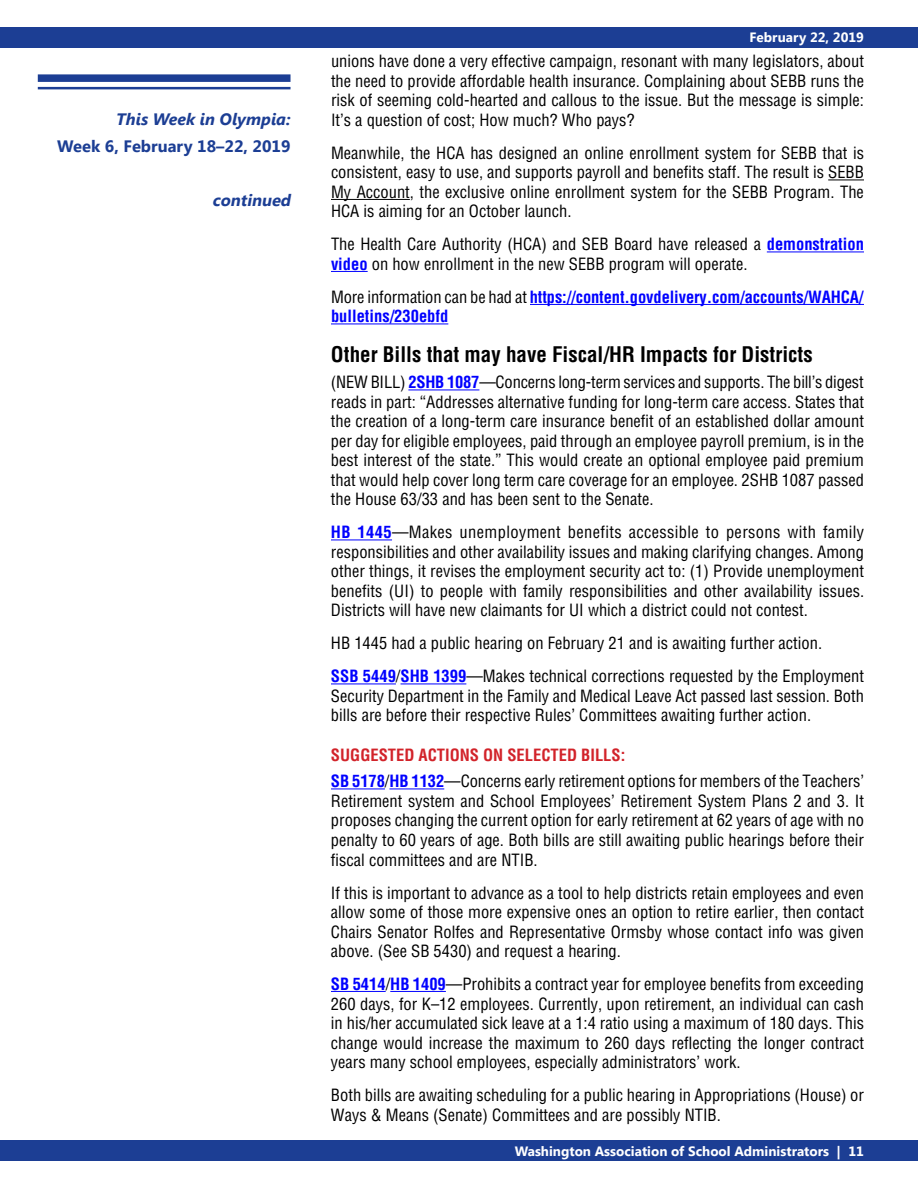
<style>
.page{position:relative;width:918px;height:1188px;background:#fff}
.page>*{position:absolute;margin:0;border:0;box-sizing:border-box;transform-origin:0 0}
.t1{font:700 condensed 21px "Helvetica";color:#000}
.t2{font:condensed 16.5px/19.5px "Helvetica";color:#000;text-align:justify}
.t3{font:700 condensed 16.5px/19.5px "Helvetica";letter-spacing:-.005em;color:#00f}
.t4{font:700 16.5px "Segoe UI";color:#1c3e94}
.t5{font:italic 700 16.5px "Segoe UI";color:#1c3e94}
.t6{font:italic 700 16.5px "Segoe UI";color:#1c3e94}
.t7{font:700 13.5px "Segoe UI";color:#fff}
.s1{font-weight:700;color:#00f}
.s2{font-weight:400;color:#000}
.s3{font-weight:700;color:#d2232a}
</style>
<div class="page">
<div style="left:0;top:1141px;width:918px;height:20px;background:#1c3e94"></div>
<div style="left:0;top:27px;width:918px;height:20px;background:#1c3e94"></div>
<hr style="left:828px;top:179px;width:36px;height:1px;background:#000">
<hr style="left:331px;top:199px;width:79px;height:1px;background:#000">
<hr style="left:767px;top:251px;width:97px;height:1px;background:#00f">
<hr style="left:331px;top:271px;width:37px;height:1px;background:#00f">
<hr style="left:530px;top:304px;width:334px;height:1px;background:#00f">
<hr style="left:331px;top:323px;width:117px;height:1px;background:#00f">
<hr style="left:408px;top:389px;width:71px;height:1px;background:#00f">
<hr style="left:331px;top:539px;width:61px;height:1px;background:#00f">
<hr style="left:331px;top:683px;width:65px;height:1px;background:#00f">
<hr style="left:401px;top:683px;width:65px;height:1px;background:#00f">
<hr style="left:331px;top:788px;width:54px;height:1px;background:#00f">
<hr style="left:389px;top:788px;width:55px;height:1px;background:#00f">
<hr style="left:331px;top:991px;width:55px;height:1px;background:#00f">
<hr style="left:390px;top:991px;width:56px;height:1px;background:#00f">
<div style="left:38px;top:74px;width:253px;height:8px;background:#1c3e94"></div>
<hr style="left:38px;top:87px;width:253px;height:2px;background:#1c3e94">
<p class="t5" style="left:116px;top:108px;width:176px">This Week in Olympia:</p>
<p class="t4" style="left:57px;top:135px;width:235px">Week 6, February 18–22, 2019</p>
<p class="t6" style="left:212px;top:189px;width:84px">continued</p>
<p class="t7" style="left:750px;top:28px;width:116px">February 22, 2019</p>
<p class="t2" style="left:331px;top:51px;width:535px">unions have done a very effective campaign, resonant with many legislators, about the need to provide affordable health insurance. Complaining about SEBB runs the risk of seeming cold-hearted and callous to the issue. But the message is simple:<br>It’s a question of cost; How much? Who pays?</p>
<p class="t2" style="left:331px;top:143px;width:535px">Meanwhile, the HCA has designed an online enrollment system for SEBB that is consistent, easy to use, and supports payroll and benefits staff. The result is SEBB My Account, the exclusive online enrollment system for the SEBB Program. The HCA is aiming for an October launch.</p>
<p class="t2" style="left:331px;top:234px;width:534px">The Health Care Authority (HCA) and SEB Board have released a <span class="s1">demonstration video</span> on how enrollment in the new SEBB program will operate.</p>
<p class="t3" style="left:331px;top:287px;width:534px"><span class="s2">More information can be had at</span> https://content.govdelivery.com/accounts/WAHCA/ bulletins/230ebfd</p>
<p class="t1" style="left:331px;top:342px;width:483px">Other Bills that may have Fiscal/HR Impacts for Districts</p>
<p class="t2" style="left:331px;top:372px;width:535px">(NEW BILL) <span class="s1">2SHB 1087</span>—Concerns long-term services and supports. The bill’s digest reads in part: “Addresses alternative funding for long-term care access. States that the creation of a long-term care insurance benefit of an established dollar amount per day for eligible employees, paid through an employee payroll premium, is in the best interest of the state.” This would create an optional employee paid premium that would help cover long term care coverage for an employee. 2SHB 1087 passed the House 63/33 and has been sent to the Senate.</p>
<p class="t2" style="left:331px;top:522px;width:535px"><span class="s1">HB 1445</span>—Makes unemployment benefits accessible to persons with family responsibilities and other availability issues and making clarifying changes. Among other things, it revises the employment security act to: (1) Provide unemployment benefits (UI) to people with family responsibilities and other availability issues.<br>Districts will have new claimants for UI which a district could not contest.</p>
<p class="t2" style="left:331px;top:627px;width:535px;line-height:33px">HB 1445 had a public hearing on February 21 and is awaiting further action.<br><span class="s1">SSB 5449</span>/<span class="s1">SHB 1399</span>—Makes technical corrections requested by the Employment</p>
<p class="t2" style="left:331px;top:686px;width:534px">Security Department in the Family and Medical Leave Act passed last session. Both bills are before their respective Rules’ Committees awaiting further action.</p>
<p class="t2" style="left:331px;top:742px;width:535px;line-height:26.2px"><span class="s3">SUGGESTED ACTIONS ON SELECTED BILLS:<br></span><span class="s1">SB 5178</span>/<span class="s1">HB 1132</span>—Concerns early retirement options for members of the Teachers’</p>
<p class="t2" style="left:331px;top:791px;width:535px">Retirement system and School Employees’ Retirement System Plans 2 and 3. It proposes changing the current option for early retirement at 62 years of age with no penalty to 60 years of age. Both bills are still awaiting public hearings before their fiscal committees and are NTIB.</p>
<p class="t2" style="left:331px;top:882px;width:535px">If this is important to advance as a tool to help districts retain employees and even allow some of those more expensive ones an option to retire earlier, then contact Chairs Senator Rolfes and Representative Ormsby whose contact info was given above. (See SB 5430) and request a hearing.</p>
<p class="t2" style="left:331px;top:974px;width:535px"><span class="s1">SB 5414</span>/<span class="s1">HB 1409</span>—Prohibits a contract year for employee benefits from exceeding 260 days, for K–12 employees. Currently, upon retirement, an individual can cash in his/her accumulated sick leave at a 1:4 ratio using a maximum of 180 days. This change would increase the maximum to 260 days reflecting the longer contract years many school employees, especially administrators’ work.</p>
<p class="t2" style="left:331px;top:1085px;width:535px">Both bills are awaiting scheduling for a public hearing in Appropriations (House) or<br>Ways &amp; Means (Senate) Committees and are possibly NTIB.</p>
<p class="t7" style="left:515px;top:1141px;width:351px">Washington Association of School Administrators | 11</p>
</div>
